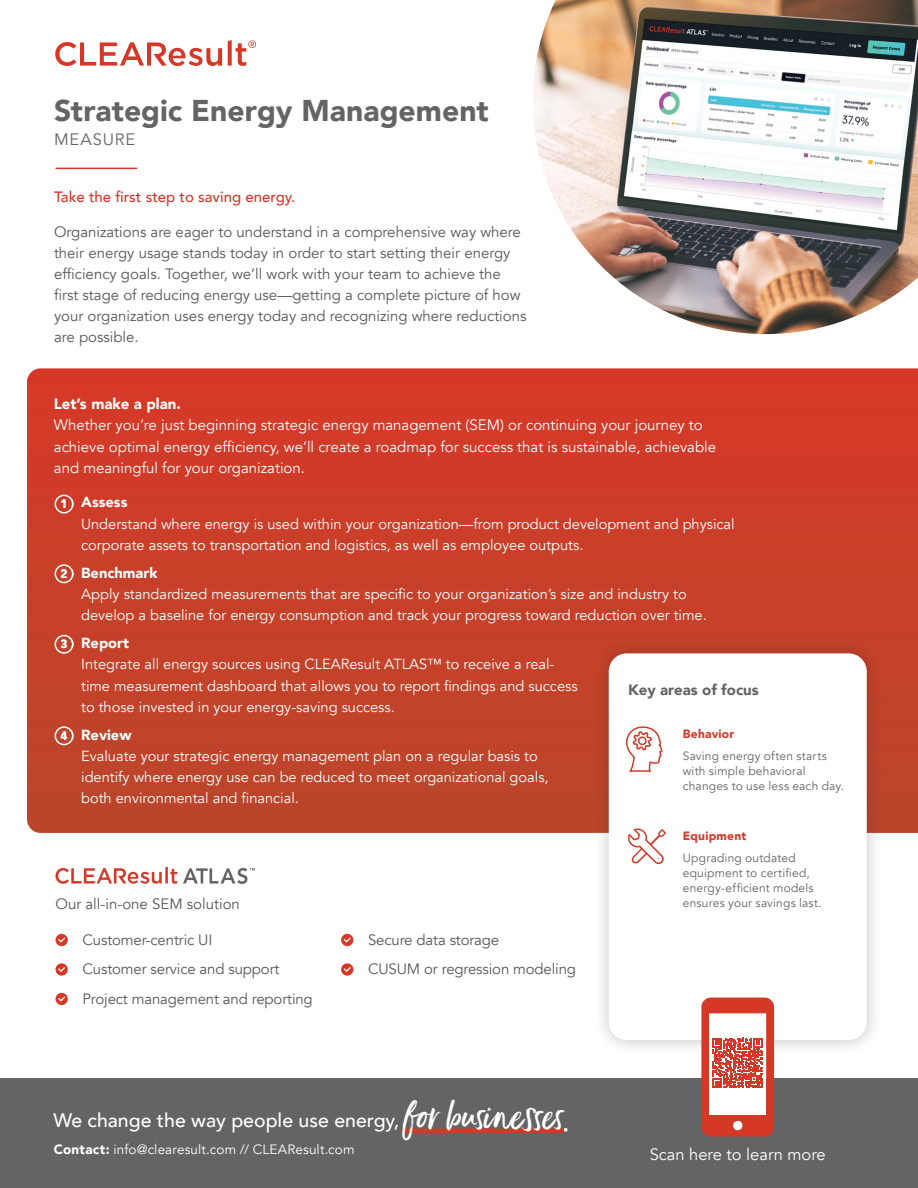
<style>
.page{position:relative;width:918px;height:1188px;background:#fff}
.page>*{position:absolute;margin:0;border:0;box-sizing:border-box;transform-origin:0 0}
.t1{font:900 30px "Avenir";color:#626466}
.t2{font:500 19.5px "Avenir";color:#fff}
.t3{font:16.5px "Avenir";color:#fff}
.t4{font:16.5px "Avenir";letter-spacing:.05em;color:#626466}
.t5{font:15px/21px "Avenir";color:#57585a}
.t6{font:15px/21.1px "Avenir";color:#fff}
.t7{font:500 15px "Avenir";color:#d63827}
.t8{font:900 15px "Avenir";color:#626466}
.t9{font:900 15px "Avenir";color:#fff}
.t10{font:14.7px/21.1px "Avenir";color:#fff}
.t11{font:900 14.7px "Avenir";color:#fff}
.t12{font:13.5px "Avenir";letter-spacing:.01em;color:#fff}
.t13{font:12px/15px "Avenir";letter-spacing:.015em;color:#626466}
.t14{font:900 12px "Avenir";letter-spacing:.02em;color:#d63827}
.t15{font:900 12px "Avenir";color:#fff}
.s1{font-family:"Ernestand Emily";font-weight:400;font-size:38.85px}
.s2{font-weight:900}
</style>
<div class="page">
<div style="left:0;top:1079px;width:918px;height:109px;background:#626466"></div>
<hr style="left:402px;top:1129px;width:161px;height:4px;background:#d63827">
<svg style="left:564px;top:1128px;width:4px;height:4px"></svg>
<img style="left:533px;top:0;width:385px;height:334px">
<svg style="left:27px;top:368px;width:891px;height:465px;background:#c93f29"></svg>
<svg style="left:55px;top:42px;width:167px;height:24px"></svg>
<svg style="left:228px;top:40px;width:28px;height:26px"></svg>
<div style="left:593px;top:638px;width:289px;height:417px;background:#231f20;opacity:.26"></div>
<div style="left:609px;top:653px;width:258px;height:387px;background:#fff;border-radius:18px"></div>
<svg style="left:626px;top:726px;width:37px;height:46px"></svg>
<svg style="left:628px;top:828px;width:38px;height:36px"></svg>
<svg style="left:56px;top:867px;width:121px;height:17px"></svg>
<svg style="left:183px;top:868px;width:72px;height:16px"></svg>
<svg style="left:56px;top:934px;width:12px;height:12px"></svg>
<svg style="left:56px;top:963px;width:12px;height:13px"></svg>
<svg style="left:56px;top:993px;width:12px;height:12px"></svg>
<svg style="left:341px;top:934px;width:12px;height:12px"></svg>
<svg style="left:341px;top:963px;width:12px;height:13px"></svg>
<div style="left:61px;top:499px;width:13px;height:9px;background:#fff;opacity:.75"></div>
<div style="left:55px;top:495px;width:18px;height:19px;border:2px solid #fff;border-radius:50%"></div>
<div style="left:61px;top:569px;width:13px;height:9px;background:#fff;opacity:.75"></div>
<div style="left:55px;top:564px;width:18px;height:19px;border:2px solid #fff;border-radius:50%"></div>
<div style="left:61px;top:639px;width:13px;height:9px;background:#fff;opacity:.75"></div>
<div style="left:55px;top:635px;width:18px;height:19px;border:2px solid #fff;border-radius:50%"></div>
<div style="left:61px;top:731px;width:13px;height:9px;background:#fff;opacity:.75"></div>
<div style="left:55px;top:726px;width:18px;height:19px;border:2px solid #fff;border-radius:50%"></div>
<hr style="left:56px;top:168px;width:81px;height:1px;background:#d63827">
<svg style="left:701px;top:998px;width:73px;height:139px"></svg>
<h1 class="t1" style="left:54px;top:85px;width:436px">Strategic Energy Management</h1>
<p class="t4" style="left:54px;top:130px;width:83px">MEASURE</p>
<p class="t7" style="left:54px;top:184px;width:243px">Take the first step to saving energy.</p>
<p class="t5" style="left:54px;top:221px;width:474px">Organizations are eager to understand in a comprehensive way where their energy usage stands today in order to start setting their energy efficiency goals. Together, we’ll work with your team to achieve the first stage of reducing energy use—getting a complete picture of how your organization uses energy today and recognizing where reductions are possible.</p>
<p class="t9" style="left:54px;top:391px;width:128px">Let’s make a plan.</p>
<p class="t6" style="left:54px;top:415px;width:664px">Whether you’re just beginning strategic energy management (SEM) or continuing your journey to achieve optimal energy efficiency, we’ll create a roadmap for success that is sustainable, achievable and meaningful for your organization.</p>
<p class="t11" style="left:81px;top:490px;width:48px">Assess</p>
<p class="t10" style="left:81px;top:513px;width:655px">Understand where energy is used within your organization—from product development and physical corporate assets to transportation and logistics, as well as employee outputs.</p>
<p class="t11" style="left:81px;top:560px;width:78px">Benchmark</p>
<p class="t10" style="left:81px;top:584px;width:627px">Apply standardized measurements that are specific to your organization’s size and industry to develop a baseline for energy consumption and track your progress toward reduction over time.</p>
<p class="t11" style="left:81px;top:630px;width:49px">Report</p>
<p class="t10" style="left:81px;top:654px;width:498px">Integrate all energy sources using CLEAResult ATLAS™ to receive a real&shy;time measurement dashboard that allows you to report findings and success to those invested in your energy-saving success.</p>
<p class="t11" style="left:81px;top:722px;width:52px">Review</p>
<p class="t10" style="left:81px;top:746px;width:469px">Evaluate your strategic energy management plan on a regular basis to identify where energy use can be reduced to meet organizational goals, both environmental and financial.</p>
<p class="t15" style="left:61px;top:494px;width:9px">1</p>
<p class="t15" style="left:61px;top:563px;width:9px">2</p>
<p class="t15" style="left:61px;top:634px;width:9px">3</p>
<p class="t8" style="left:628px;top:677px;width:132px">Key areas of focus</p>
<p class="t14" style="left:683px;top:724px;width:53px">Behavior</p>
<p class="t13" style="left:683px;top:749px;width:163px">Saving energy often starts with simple behavioral changes to use less each day.</p>
<p class="t14" style="left:683px;top:826px;width:65px">Equipment</p>
<p class="t13" style="left:683px;top:851px;width:132px">Upgrading outdated equipment to certified, energy-efficient models</p>
<p class="t15" style="left:61px;top:725px;width:9px">4</p>
<p class="t5" style="left:56px;top:894px;width:186px">Our all-in-one SEM solution</p>
<p class="t13" style="left:683px;top:896px;width:140px">ensures your savings last.</p>
<p class="t5" style="left:82px;top:925px;width:232px;line-height:29.5px">Customer-centric UI<br>Customer service and support<br>Project management and reporting</p>
<p class="t5" style="left:368px;top:925px;width:209px;line-height:29.5px">Secure data storage<br>CUSUM or regression modeling</p>
<h2 class="t2" style="left:54px;top:1104px;width:512px">We change the way people use energy, <span class="s1">for businesses</span></h2>
<p class="t12" style="left:54px;top:1142px;width:302px"><span class="s2">Contact:</span> info@clearesult.com // CLEAResult.com</p>
<p class="t3" style="left:650px;top:1145px;width:178px">Scan here to learn more</p>
</div>
